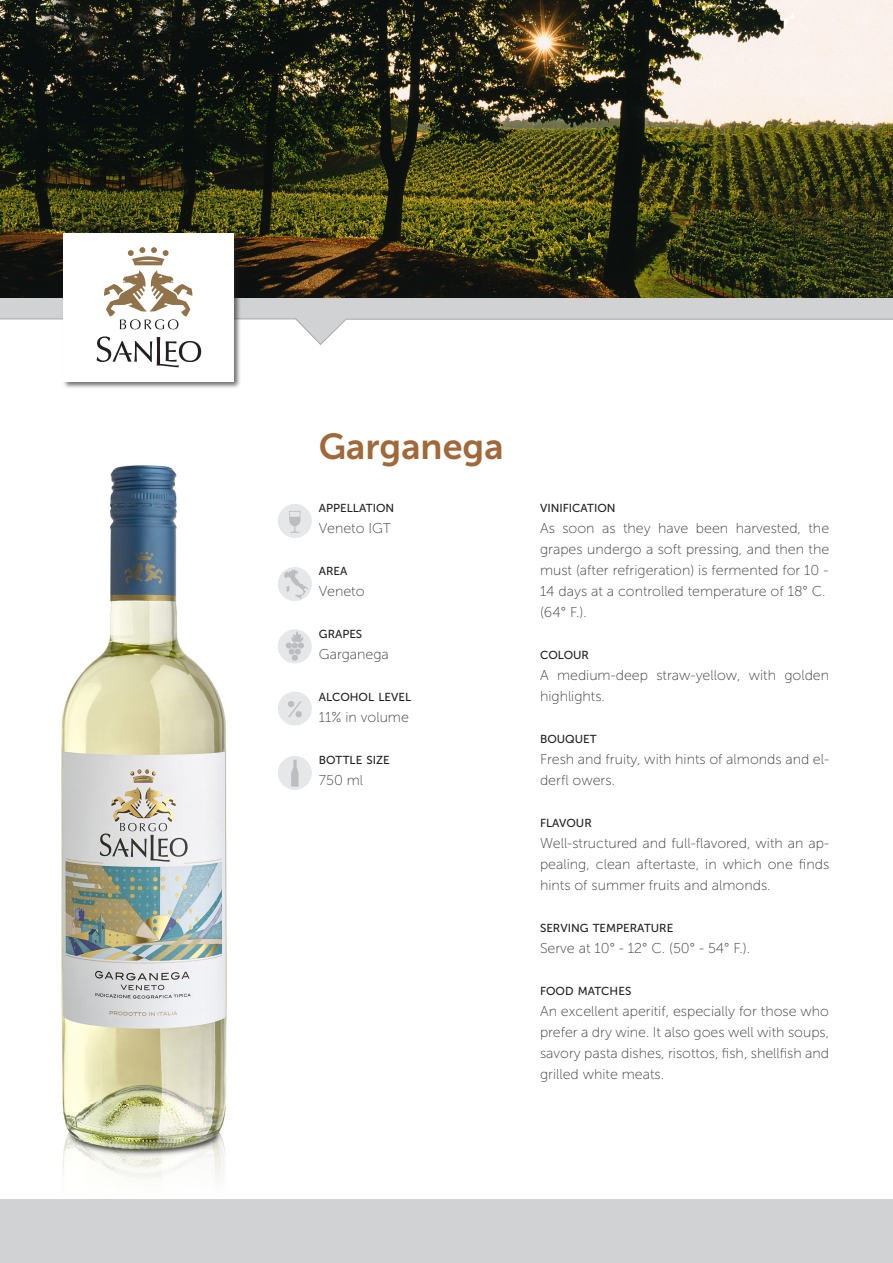
<style>
.page{position:relative;width:893px;height:1263px;background:#fff}
.page>*{position:absolute;margin:0;border:0;box-sizing:border-box;transform-origin:0 0}
.t1{font:36px "Museo Sans 700";color:#a1683a}
.t2{font:14.25px/21px "Museo Sans 100";color:#3e3e3f}
.t3{font:11.55px "Museo Sans 500";color:#231f20}
</style>
<div class="page">
<div style="left:0;top:1199px;width:893px;height:64px;background:#d1d2d4"></div>
<img style="left:0;top:0;width:893px;height:247px">
<div style="left:62px;top:231px;width:179px;height:158px;background:#231f20;opacity:.65"></div>
<div style="left:64px;top:233px;width:170px;height:149px;background:#fff"></div>
<svg style="left:0;top:247px;width:893px;height:120px"></svg>
<img style="left:61px;top:465px;width:221px;height:714px">
<div style="left:278px;top:567px;width:34px;height:34px;background:#e6e7e9;border-radius:50%"></div>
<svg style="left:284px;top:569px;width:24px;height:30px"></svg>
<div style="left:278px;top:629px;width:34px;height:34px;background:#e6e7e9;border-radius:50%"></div>
<div style="left:286px;top:642px;width:6px;height:7px;background:#bcbdc0;border-radius:50%"></div>
<div style="left:292px;top:642px;width:6px;height:7px;background:#bcbdc0;border-radius:50%"></div>
<div style="left:298px;top:642px;width:6px;height:7px;background:#bcbdc0;border-radius:50%"></div>
<svg style="left:289px;top:649px;width:12px;height:12px"></svg>
<svg style="left:291px;top:631px;width:12px;height:11px"></svg>
<div style="left:278px;top:691px;width:34px;height:34px;background:#e6e7e9;border-radius:50%"></div>
<svg style="left:288px;top:701px;width:14px;height:16px"></svg>
<div style="left:278px;top:504px;width:34px;height:34px;background:#e6e7e9;border-radius:50%"></div>
<svg style="left:289px;top:511px;width:11px;height:22px"></svg>
<div style="left:278px;top:756px;width:34px;height:34px;background:#e6e7e9;border-radius:50%"></div>
<svg style="left:291px;top:760px;width:8px;height:26px"></svg>
<p class="t1" style="left:319px;top:427px;width:186px">Garganega</p>
<p class="t3" style="left:319px;top:502px;width:77px">APPELLATION</p>
<p class="t2" style="left:319px;top:518px;width:74px">Veneto IGT</p>
<p class="t3" style="left:319px;top:565px;width:30px">AREA</p>
<p class="t2" style="left:319px;top:581px;width:47px">Veneto</p>
<p class="t3" style="left:319px;top:628px;width:45px">GRAPES</p>
<p class="t2" style="left:319px;top:644px;width:72px">Garganega</p>
<p class="t3" style="left:319px;top:691px;width:94px">ALCOHOL LEVEL</p>
<p class="t2" style="left:319px;top:707px;width:91px">11% in volume</p>
<p class="t3" style="left:319px;top:754px;width:72px">BOTTLE SIZE</p>
<p class="t2" style="left:319px;top:770px;width:46px">750 ml</p>
<p class="t3" style="left:540px;top:502px;width:77px">VINIFICATION</p>
<p class="t2" style="left:540px;top:518px;width:291px;text-align:justify">As soon as they have been harvested, the grapes undergo a soft pressing, and then the must (after refrigeration) is fermented for 10 -</p>
<p class="t2" style="left:540px;top:581px;width:287px">14 days at a controlled temperature of 18° C.</p>
<p class="t2" style="left:540px;top:602px;width:48px">(64° F.).</p>
<p class="t3" style="left:540px;top:649px;width:50px">COLOUR</p>
<p class="t2" style="left:540px;top:665px;width:291px">A medium-deep straw-yellow, with golden highlights.</p>
<p class="t3" style="left:540px;top:733px;width:58px">BOUQUET</p>
<p class="t2" style="left:540px;top:749px;width:291px">Fresh and fruity, with hints of almonds and el&shy;derfl owers.</p>
<p class="t3" style="left:540px;top:817px;width:53px">FLAVOUR</p>
<p class="t2" style="left:540px;top:833px;width:291px;text-align:justify">Well-structured and full-flavored, with an ap&shy;pealing, clean aftertaste, in which one finds hints of summer fruits and almonds.</p>
<p class="t3" style="left:540px;top:922px;width:135px">SERVING TEMPERATURE</p>
<p class="t2" style="left:540px;top:938px;width:212px">Serve at 10° - 12° C. (50° - 54° F.).</p>
<p class="t3" style="left:540px;top:985px;width:93px">FOOD MATCHES</p>
<p class="t2" style="left:540px;top:1001px;width:291px">An excellent aperitif, especially for those who</p>
<p class="t2" style="left:540px;top:1022px;width:291px">prefer a dry wine. It also goes well with soups,</p>
<p class="t2" style="left:540px;top:1043px;width:291px">savory pasta dishes, risottos, fish, shellfish and grilled white meats.</p>
</div>
